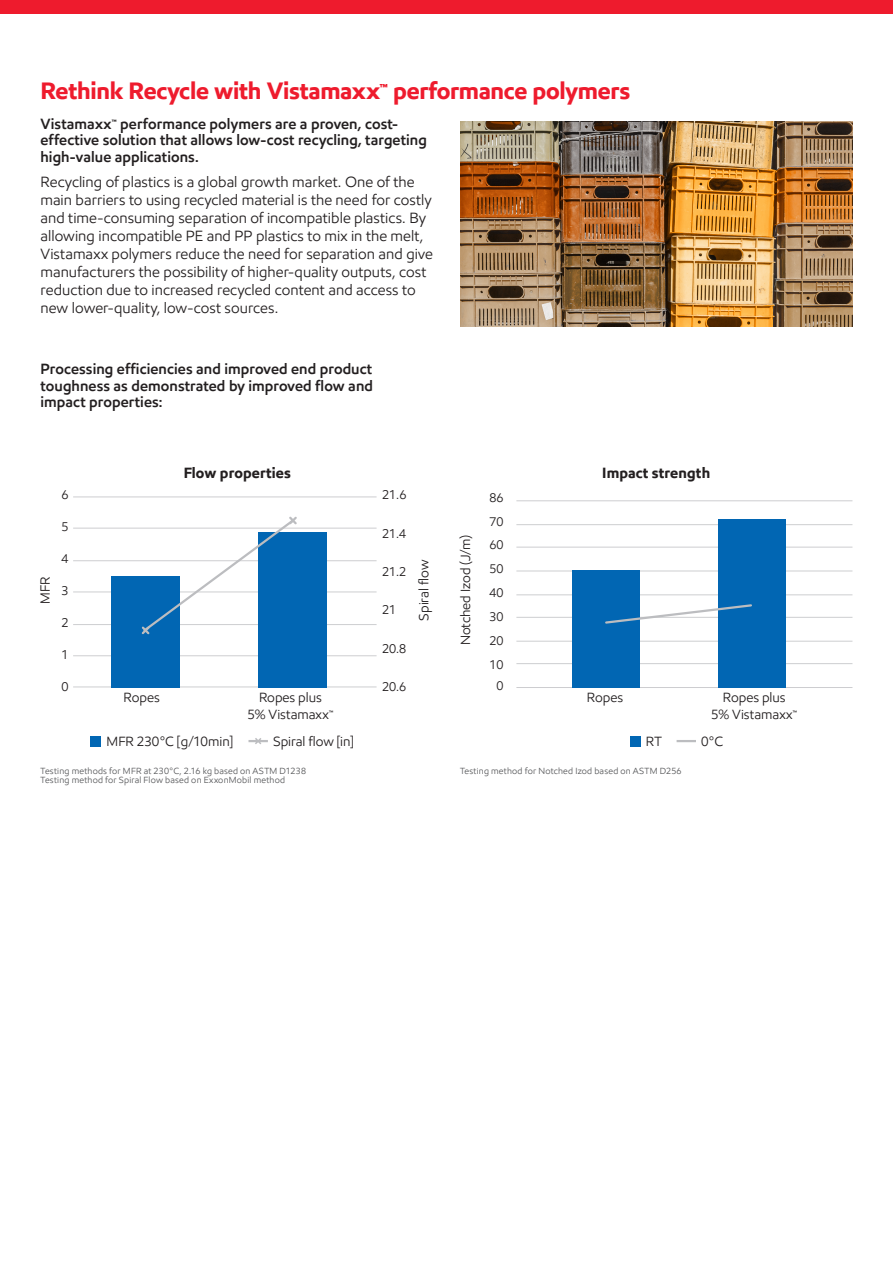
<style>
.page{position:relative;width:893px;height:1263px;background:#fff}
.page>*{position:absolute;margin:0;border:0;box-sizing:border-box;transform-origin:0 0}
.Section_headline{font:700 24px "E Mprint";letter-spacing:-.01em;color:#ee1b2d}
.Paragraph_-_Regular{font:15px/18px "E Mprint";letter-spacing:.005em;color:#231f20}
.Paragraph_-_Semibold{font:600 15px/16.5px "E Mprint";letter-spacing:.005em;color:#231f20}
.Table_Header{font:700 15px "E Mprint";letter-spacing:.01em;color:#231f20}
.Paragraph_Small_-_Regular{font:13.5px/16.5px "E Mprint";color:#231f20;text-align:center}
.t1{font:12.75px "E Mprint";color:#231f20}
.t2{font:12.6px/23.9px "E Mprint";color:#231f20;text-align:justify}
.Disclaimer{font:9px "E Mprint";letter-spacing:.025em;color:#57585a}
</style>
<div class="page">
<div style="left:0;top:0;width:893px;height:14px;background:#ee1b2d"></div>
<img style="left:460px;top:121px;width:392px;height:206px">
<hr style="left:516px;top:500px;width:336px;height:1px;background:#bcbdc0">
<hr style="left:516px;top:524px;width:336px;height:1px;background:#bcbdc0">
<hr style="left:516px;top:547px;width:336px;height:1px;background:#bcbdc0">
<hr style="left:516px;top:571px;width:336px;height:1px;background:#bcbdc0">
<hr style="left:516px;top:594px;width:336px;height:1px;background:#bcbdc0">
<hr style="left:516px;top:617px;width:336px;height:1px;background:#bcbdc0">
<hr style="left:516px;top:641px;width:336px;height:1px;background:#bcbdc0">
<hr style="left:516px;top:663px;width:336px;height:1px;background:#bcbdc0">
<hr style="left:516px;top:687px;width:336px;height:1px;background:#bcbdc0">
<div style="left:572px;top:570px;width:68px;height:118px;background:#0166b3"></div>
<div style="left:718px;top:520px;width:68px;height:168px;background:#0166b3"></div>
<div style="left:91px;top:736px;width:10px;height:10px;background:#0166b3"></div>
<div style="left:630px;top:736px;width:10px;height:10px;background:#0166b3"></div>
<hr style="left:73px;top:496px;width:304px;height:1px;background:#bcbdc0">
<hr style="left:73px;top:528px;width:304px;height:1px;background:#bcbdc0">
<hr style="left:73px;top:560px;width:304px;height:1px;background:#bcbdc0">
<hr style="left:73px;top:592px;width:304px;height:1px;background:#bcbdc0">
<hr style="left:73px;top:624px;width:304px;height:1px;background:#bcbdc0">
<hr style="left:73px;top:655px;width:304px;height:1px;background:#bcbdc0">
<hr style="left:73px;top:686px;width:304px;height:1px;background:#bcbdc0">
<div style="left:112px;top:576px;width:68px;height:112px;background:#0166b3"></div>
<div style="left:259px;top:532px;width:68px;height:156px;background:#0166b3"></div>
<svg style="left:605px;top:604px;width:147px;height:20px"></svg>
<svg style="left:140px;top:516px;width:159px;height:120px"></svg>
<hr style="left:248px;top:740px;width:20px;height:2px;background:#bcbdc0">
<svg style="left:253px;top:738px;width:10px;height:6px"></svg>
<svg style="left:677px;top:740px;width:19px;height:2px"></svg>
<p class="Section_headline" style="left:40px;top:76px;width:591px">Rethink Recycle with Vistamaxx™ performance polymers</p>
<p class="Paragraph_-_Semibold" style="left:40px;top:115px;width:388px">Vistamaxx™ performance polymers are a proven, cost&shy;effective solution that allows low-cost recycling, targeting high-value applications.</p>
<p class="Paragraph_-_Regular" style="left:40px;top:172px;width:394px">Recycling of plastics is a global growth market. One of the main barriers to using recycled material is the need for costly and time-consuming separation of incompatible plastics. By allowing incompatible PE and PP plastics to mix in the melt, Vistamaxx polymers reduce the need for separation and give manufacturers the possibility of higher-quality outputs, cost reduction due to increased recycled content and access to new lower-quality, low-cost sources.</p>
<p class="Paragraph_-_Semibold" style="left:40px;top:361px;width:334px;text-align:justify">Processing efficiencies and improved end product toughness as demonstrated by improved flow and impact properties:</p>
<p class="Paragraph_Small_-_Regular" style="left:37px;top:604px;width:29px;rotate:-90deg">MFR</p>
<p class="t1" style="left:61px;top:487px;width:9px">6</p>
<p class="t1" style="left:61px;top:519px;width:9px">5</p>
<p class="t1" style="left:61px;top:551px;width:9px">4</p>
<p class="t1" style="left:61px;top:583px;width:9px">3</p>
<p class="t1" style="left:61px;top:615px;width:9px">2</p>
<p class="t1" style="left:61px;top:647px;width:9px">1</p>
<p class="t1" style="left:61px;top:679px;width:9px">0</p>
<p class="Table_Header" style="left:184px;top:464px;width:109px">Flow properties</p>
<p class="Table_Header" style="left:602px;top:464px;width:109px">Impact strength</p>
<p class="t1" style="left:382px;top:487px;width:26px">21.6</p>
<p class="t1" style="left:382px;top:525px;width:26px">21.4</p>
<p class="t1" style="left:382px;top:564px;width:26px">21.2</p>
<p class="t1" style="left:382px;top:602px;width:16px">21</p>
<p class="t1" style="left:382px;top:640px;width:26px">20.8</p>
<p class="t1" style="left:382px;top:679px;width:26px">20.6</p>
<p class="t2" style="left:489px;top:485px;width:16px">86<br>70<br>60<br>50<br>40<br>30<br>20<br>10</p>
<p class="t2" style="left:496px;top:673px;width:9px">0</p>
<p class="Paragraph_Small_-_Regular" style="left:457px;top:645px;width:112px;rotate:-90deg">Notched Izod (J/m)</p>
<p class="Paragraph_Small_-_Regular" style="left:416px;top:621px;width:62px;rotate:-90deg">Spiral flow</p>
<p class="Paragraph_Small_-_Regular" style="left:124px;top:689px;width:38px">Ropes</p>
<p class="Paragraph_Small_-_Regular" style="left:259px;top:689px;width:64px">Ropes plus</p>
<p class="Paragraph_Small_-_Regular" style="left:587px;top:689px;width:38px">Ropes</p>
<p class="Paragraph_Small_-_Regular" style="left:248px;top:706px;width:87px">5% Vistamaxx™</p>
<p class="Paragraph_Small_-_Regular" style="left:711px;top:689px;width:87px">Ropes plus<br>5% Vistamaxx™</p>
<p class="Paragraph_Small_-_Regular" style="left:107px;top:733px;width:128px">MFR 230°C [g/10min]</p>
<p class="Paragraph_Small_-_Regular" style="left:646px;top:733px;width:17px">RT</p>
<p class="Paragraph_Small_-_Regular" style="left:273px;top:733px;width:82px">Spiral flow [in]</p>
<p class="Paragraph_Small_-_Regular" style="left:701px;top:733px;width:23px">0°C</p>
<p class="Disclaimer" style="left:40px;top:766px;width:267px">Testing methods for MFR at 230°C, 2.16 kg based on ASTM D1238</p>
<p class="Disclaimer" style="left:460px;top:766px;width:223px">Testing method for Notched Izod based on ASTM D256</p>
<p class="Disclaimer" style="left:40px;top:775px;width:246px">Testing method for Spiral Flow based on ExxonMobil method</p>
</div>
